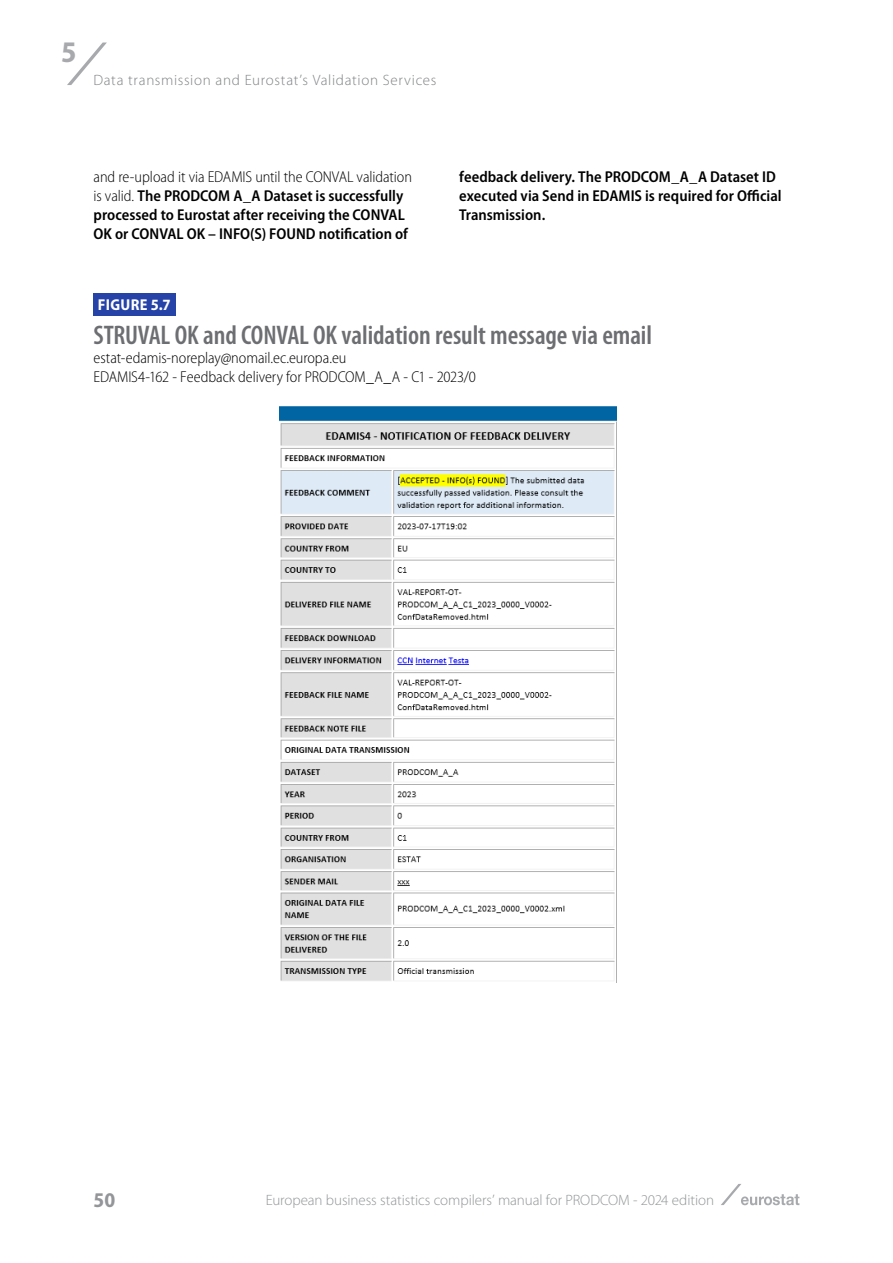
<style>
.page{position:relative;width:893px;height:1263px;background:#fff}
.page>*{position:absolute;margin:0;border:0;box-sizing:border-box;transform-origin:0 0}
.t1{font:700 semi-condensed 30px "Myriad Pro";color:#a7a9ac}
.figure_title{font:600 condensed 27px "Myriad Pro";letter-spacing:-.005em;color:#6d6e71}
.t2{font:700 semi-condensed 21px "Myriad Pro";color:#939598}
.body{font:600 semi-condensed 15.75px/18.9px "Myriad Pro";color:#000}
.body-2{font:300 semi-condensed 15.75px "Myriad Pro";letter-spacing:-.005em;color:#000}
.figure___level{font:700 semi-condensed 15.75px "Myriad Pro";letter-spacing:.02em;color:#fff}
.t3{font:300 15px "Myriad Pro";letter-spacing:-.005em;color:#939598}
.t4{font:300 15px "Myriad Pro";letter-spacing:.045em;color:#808285}
.s1{font-weight:300}
</style>
<div class="page">
<svg style="left:67px;top:43px;width:40px;height:42px"></svg>
<svg style="left:721px;top:1184px;width:78px;height:21px"></svg>
<div style="left:93px;top:293px;width:82px;height:23px;background:#2644a7"></div>
<img style="left:279px;top:406px;width:338px;height:577px">
<h1 class="t1" style="left:61px;top:36px;width:17px">5</h1>
<p class="t4" style="left:94px;top:72px;width:344px">Data transmission and Eurostat’s Validation Services</p>
<p class="body" style="left:94px;top:167px;width:320px"><span class="s1">and re-upload it via EDAMIS until the CONVAL validation is valid.</span> The PRODCOM A_A Dataset is successfully processed to Eurostat after receiving the CONVAL OK or CONVAL OK – INFO(S) FOUND notification of</p>
<p class="body" style="left:459px;top:167px;width:324px">feedback delivery. The PRODCOM_A_A Dataset ID executed via Send in EDAMIS is required for Official<br>Transmission.</p>
<p class="figure___level" style="left:98px;top:296px;width:74px">FIGURE 5.7</p>
<p class="figure_title" style="left:94px;top:320px;width:560px">STRUVAL OK and CONVAL OK validation result message via email</p>
<p class="body-2" style="left:94px;top:349px;width:254px">estat-edamis-noreplay@nomail.ec.europa.eu</p>
<p class="body-2" style="left:94px;top:368px;width:384px">EDAMIS4-162 - Feedback delivery for PRODCOM_A_A - C1 - 2023/0</p>
<h3 class="t2" style="left:94px;top:1188px;width:23px">50</h3>
<p class="t3" style="left:266px;top:1191px;width:450px">European business statistics compilers’ manual for PRODCOM - 2024 edition</p>
</div>
